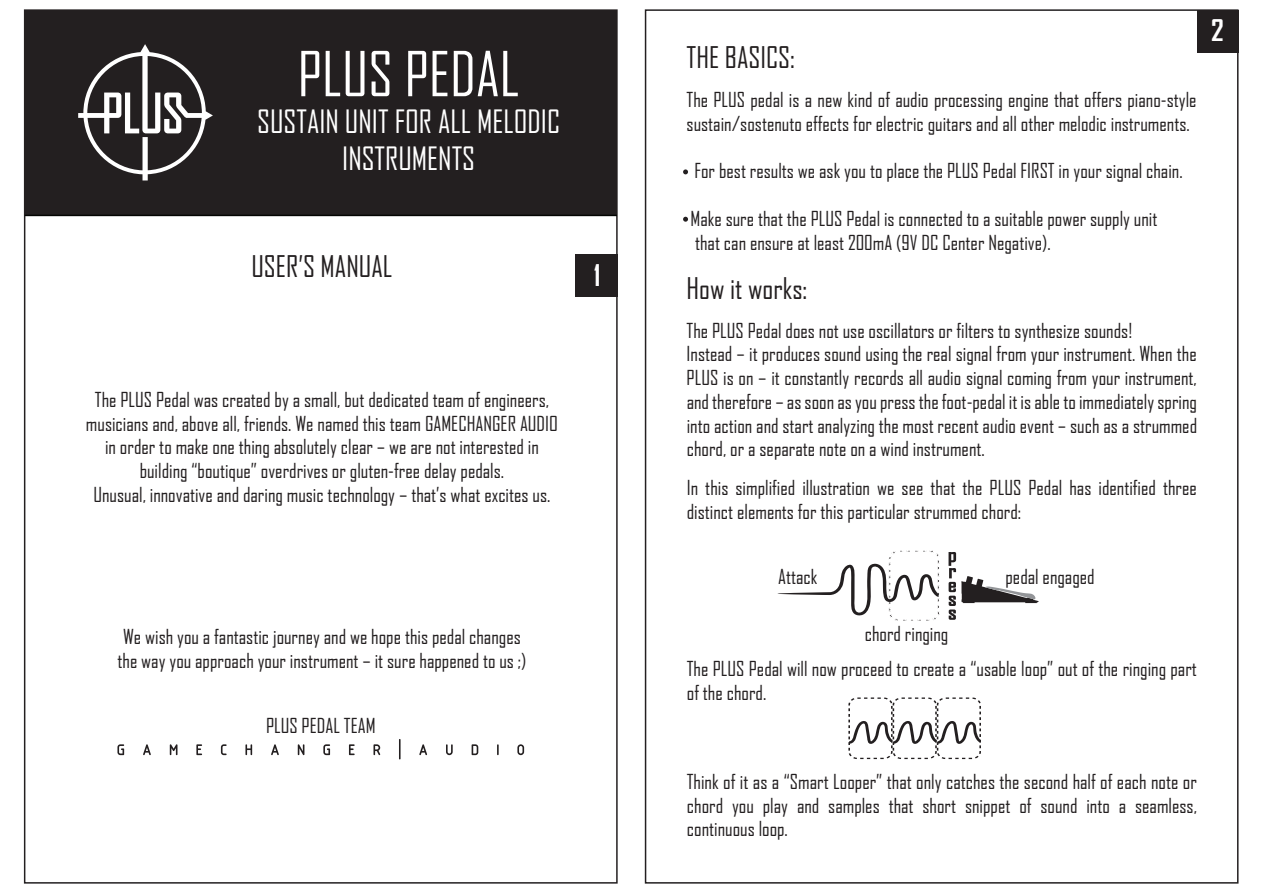
<style>
.page{position:relative;width:1263px;height:893px;background:#fff}
.page>*{position:absolute;margin:0;border:0;box-sizing:border-box;transform-origin:0 0}
.t1{font:59.4px "Agency FB";color:#fff}
.t2{font:30.75px/36.9px "Agency FB";color:#fff;text-align:center}
.t3{font:28.65px "Agency FB";color:#231f20}
.t4{font:700 28.65px "Agency FB";color:#fff}
.t5{font:19.8px/23.7px "Agency FB";color:#231f20}
</style>
<div class="page">
<div style="left:24px;top:9px;width:594px;height:875px;background:#fff;border:2px solid #231f20"></div>
<div style="left:25px;top:10px;width:592px;height:205px;background:#231f20"></div>
<hr style="left:25px;top:215px;width:592px;height:1px;background:#040503">
<svg style="left:78px;top:44px;width:135px;height:137px"></svg>
<div style="left:576px;top:254px;width:42px;height:42px;background:#231f20"></div>
<svg style="left:117px;top:744px;width:7px;height:11px"></svg>
<svg style="left:143px;top:744px;width:8px;height:11px"></svg>
<svg style="left:170px;top:744px;width:7px;height:11px"></svg>
<svg style="left:196px;top:744px;width:6px;height:11px"></svg>
<svg style="left:221px;top:744px;width:6px;height:11px"></svg>
<svg style="left:245px;top:744px;width:7px;height:11px"></svg>
<svg style="left:271px;top:744px;width:8px;height:11px"></svg>
<svg style="left:298px;top:744px;width:6px;height:11px"></svg>
<svg style="left:323px;top:744px;width:7px;height:11px"></svg>
<svg style="left:349px;top:744px;width:6px;height:11px"></svg>
<svg style="left:373px;top:744px;width:7px;height:11px"></svg>
<hr style="left:399px;top:739px;width:2px;height:20px;background:#231f20">
<svg style="left:419px;top:744px;width:8px;height:11px"></svg>
<svg style="left:446px;top:744px;width:7px;height:11px"></svg>
<svg style="left:472px;top:744px;width:6px;height:11px"></svg>
<svg style="left:497px;top:744px;width:2px;height:11px"></svg>
<svg style="left:517px;top:744px;width:7px;height:11px"></svg>
<div style="left:645px;top:9px;width:593px;height:875px;background:#fff;border:2px solid #231f20"></div>
<div style="left:1197px;top:10px;width:41px;height:42px;background:#231f20"></div>
<svg style="left:683px;top:169px;width:5px;height:5px"></svg>
<svg style="left:683px;top:217px;width:5px;height:5px"></svg>
<svg style="left:777px;top:550px;width:163px;height:71px"></svg>
<svg style="left:948px;top:552px;width:91px;height:68px"></svg>
<svg style="left:848px;top:697px;width:133px;height:62px"></svg>
<h1 class="t1" style="left:298px;top:38px;width:223px">PLUS PEDAL</h1>
<h2 class="t2" style="left:257px;top:103px;width:304px">SUSTAIN UNIT FOR ALL MELODIC<br>INSTRUMENTS</h2>
<h3 class="t3" style="left:251px;top:249px;width:143px">USER’S MANUAL</h3>
<h3 class="t4" style="left:594px;top:259px;width:8px">1</h3>
<p class="t5" style="left:86px;top:387px;width:473px;text-align:center">The PLUS Pedal was created by a small, but dedicated team of engineers, musicians and, above all, friends. We named this team GAMECHANGER AUDIO in order to make one thing absolutely clear – we are not interested in building “boutique” overdrives or gluten-free delay pedals.<br>Unusual, innovative and daring music technology – that’s what excites us.</p>
<p class="t5" style="left:118px;top:625px;width:410px">We wish you a fantastic journey and we hope this pedal changes the way you approach your instrument – it sure happened to us ;)</p>
<p class="t5" style="left:266px;top:713px;width:111px">PLUS PEDAL TEAM</p>
<h3 class="t3" style="left:687px;top:40px;width:110px">THE BASICS:</h3>
<p class="t5" style="left:687px;top:87px;width:511px">The PLUS pedal is a new kind of audio processing engine that offers piano-style sustain/sostenuto effects for electric guitars and all other melodic instruments.</p>
<p class="t5" style="left:694px;top:159px;width:490px">For best results we ask you to place the PLUS Pedal FIRST in your signal chain.</p>
<p class="t5" style="left:690px;top:206px;width:468px">Make sure that the PLUS Pedal is connected to a suitable power supply unit that can ensure at least 200mA (9V DC Center Negative).</p>
<h3 class="t3" style="left:687px;top:271px;width:122px">How it works:</h3>
<p class="t5" style="left:687px;top:318px;width:512px">The PLUS Pedal does not use oscillators or filters to synthesize sounds!<br>Instead – it produces sound using the real signal from your instrument. When the PLUS is on – it constantly records all audio signal coming from your instrument, and therefore – as soon as you press the foot-pedal it is able to immediately spring into action and start analyzing the most recent audio event – such as a strummed chord, or a separate note on a wind instrument.</p>
<p class="t5" style="left:687px;top:475px;width:512px">In this simplified illustration we see that the PLUS Pedal has identified three distinct elements for this particular strummed chord:</p>
<h3 class="t4" style="left:1211px;top:14px;width:14px">2</h3>
<p class="t5" style="left:778px;top:564px;width:41px">Attack</p>
<p class="t5" style="left:1005px;top:564px;width:91px">pedal engaged</p>
<p class="t5" style="left:865px;top:621px;width:85px">chord ringing</p>
<p class="t5" style="left:687px;top:657px;width:512px">The PLUS Pedal will now proceed to create a “usable loop” out of the ringing part of the chord.</p>
<p class="t5" style="left:687px;top:769px;width:512px;text-align:justify">Think of it as a “Smart Looper” that only catches the second half of each note or chord you play and samples that short snippet of sound into a seamless, continuous loop.</p>
</div>
